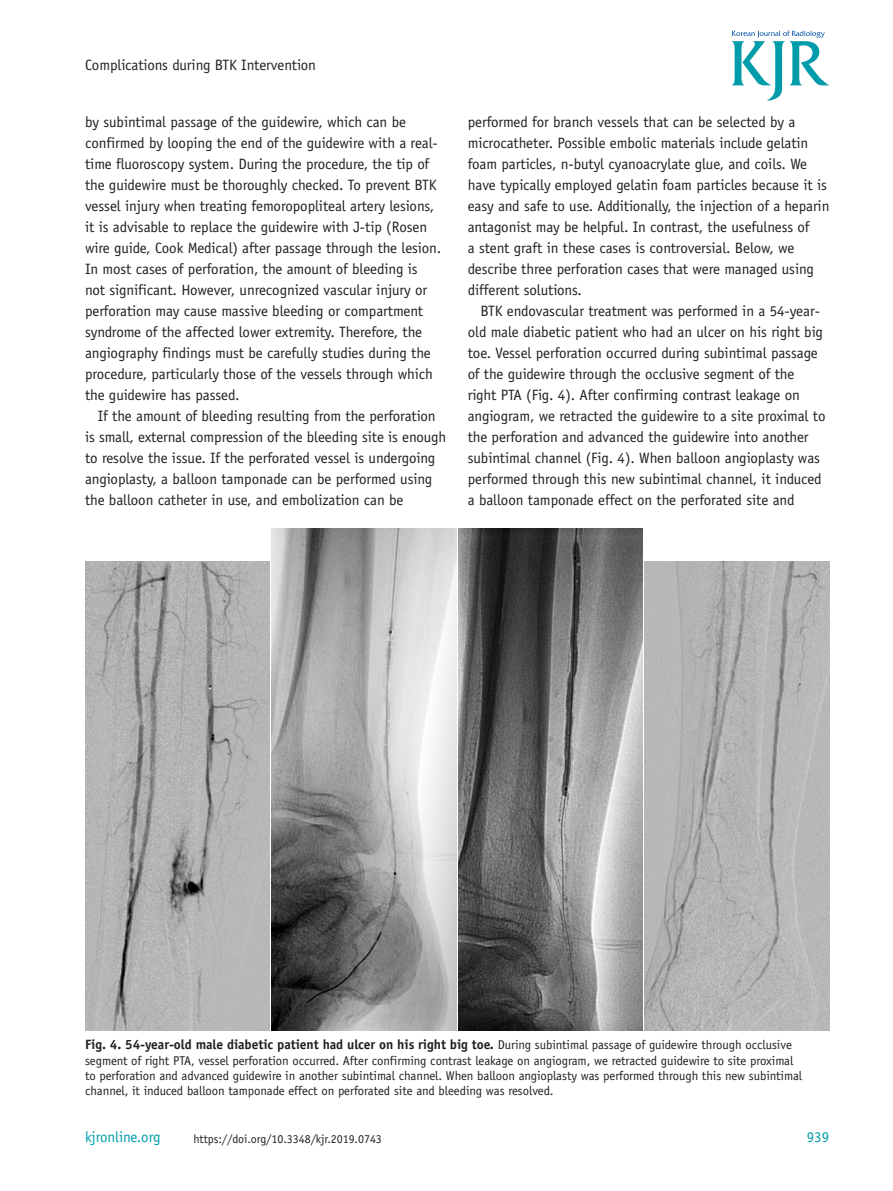
<style>
.page{position:relative;width:893px;height:1191px;background:#fff}
.page>*{position:absolute;margin:0;border:0;box-sizing:border-box;transform-origin:0 0}
.t1{font:15px/21px "Officina Sans Std";letter-spacing:-.005em;color:#231f20}
.t2{font:15px "Officina Sans Std";letter-spacing:-.005em;color:#009caa}
.t3{font:700 13.5px "Officina Sans Std";letter-spacing:-.005em;color:#231f20}
.t4{font:12.75px/15.3px "Officina Sans Std";letter-spacing:-.005em;color:#231f20}
.t5{font:12px "Officina Sans Std";letter-spacing:-.005em;color:#231f20}
.s1{font-weight:400;font-size:12.75px}
</style>
<div class="page">
<svg style="left:732px;top:31px;width:97px;height:70px"></svg>
<img style="left:85px;top:561px;width:184px;height:469px">
<img style="left:272px;top:528px;width:184px;height:502px">
<img style="left:458px;top:528px;width:185px;height:502px">
<img style="left:645px;top:561px;width:184px;height:469px">
<p class="t1" style="left:85px;top:54px;width:233px">Complications during BTK Intervention</p>
<p class="t1" style="left:85px;top:112px;width:358px">by subintimal passage of the guidewire, which can be confirmed by looping the end of the guidewire with a real&shy;time fluoroscopy system. During the procedure, the tip of the guidewire must be thoroughly checked. To prevent BTK vessel injury when treating femoropopliteal artery lesions, it is advisable to replace the guidewire with J-tip (Rosen wire guide, Cook Medical) after passage through the lesion.<br>In most cases of perforation, the amount of bleeding is not significant. However, unrecognized vascular injury or perforation may cause massive bleeding or compartment syndrome of the affected lower extremity. Therefore, the angiography findings must be carefully studies during the procedure, particularly those of the vessels through which the guidewire has passed.</p>
<p class="t1" style="left:85px;top:406px;width:363px;text-indent:13px">If the amount of bleeding resulting from the perforation is small, external compression of the bleeding site is enough to resolve the issue. If the perforated vessel is undergoing angioplasty, a balloon tamponade can be performed using the balloon catheter in use, and embolization can be</p>
<p class="t1" style="left:468px;top:112px;width:363px">performed for branch vessels that can be selected by a microcatheter. Possible embolic materials include gelatin foam particles, n-butyl cyanoacrylate glue, and coils. We have typically employed gelatin foam particles because it is easy and safe to use. Additionally, the injection of a heparin antagonist may be helpful. In contrast, the usefulness of<br>a stent graft in these cases is controversial. Below, we describe three perforation cases that were managed using different solutions.</p>
<p class="t1" style="left:468px;top:301px;width:359px;text-indent:13px">BTK endovascular treatment was performed in a 54-year&shy;old male diabetic patient who had an ulcer on his right big toe. Vessel perforation occurred during subintimal passage of the guidewire through the occlusive segment of the right PTA (Fig. 4). After confirming contrast leakage on angiogram, we retracted the guidewire to a site proximal to the perforation and advanced the guidewire into another subintimal channel (Fig. 4). When balloon angioplasty was performed through this new subintimal channel, it induced a balloon tamponade effect on the perforated site and</p>
<p class="t3" style="left:85px;top:1036px;width:708px">Fig. 4. 54-year-old male diabetic patient had ulcer on his right big toe. <span class="s1">During subintimal passage of guidewire through occlusive</span></p>
<p class="t4" style="left:85px;top:1052px;width:719px">segment of right PTA, vessel perforation occurred. After confirming contrast leakage on angiogram, we retracted guidewire to site proximal to perforation and advanced guidewire in another subintimal channel. When balloon angioplasty was performed through this new subintimal channel, it induced balloon tamponade effect on perforated site and bleeding was resolved.</p>
<p class="t2" style="left:85px;top:1128px;width:77px">kjronline.org</p>
<p class="t5" style="left:194px;top:1132px;width:190px">https://doi.org/10.3348/kjr.2019.0743</p>
<p class="t2" style="left:807px;top:1128px;width:24px">939</p>
</div>
